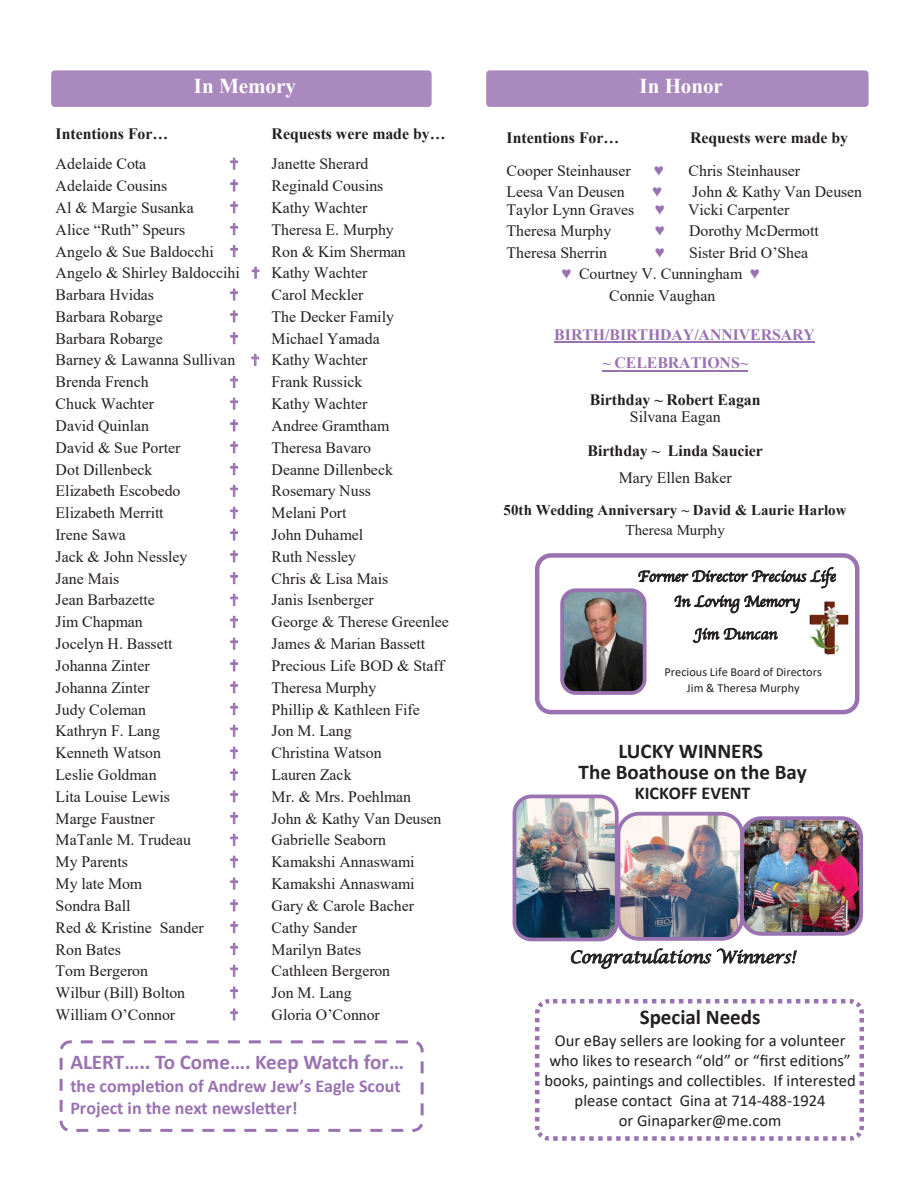
<style>
.page{position:relative;width:918px;height:1188px;background:#fff}
.page>*{position:absolute;margin:0;border:0;box-sizing:border-box;transform-origin:0 0}
.t1{font:700 21px "Calibri";color:#231f20}
.t2{font:700 21px "Calibri";color:#9a72b2}
.t3{font:700 21px "Times New Roman";color:#fff}
.t4{font:700 18px/21.9px "Calibri";color:#9a72b2}
.t5{font:700 18px "Calibri";color:#231f20}
.t6{font:16.5px/20.1px "Calibri";color:#231f20;text-align:center}
.t7{font:italic 16.5px "Lucida Calligraphy";color:#231f20}
.t8{font:15.9px "Times New Roman";color:#231f20}
.t9{font:700 15.9px "Times New Roman";color:#231f20}
.t10{font:15.9px/25px "Apple Chancery";color:#231f20;text-align:center}
.t11{font:700 15.9px/28.7px "Times New Roman";letter-spacing:-.005em;color:#9a72b2}
.t12{font:15.9px "Times New Roman";color:#9a72b2}
.t13{font:700 15px "Times New Roman";color:#231f20}
.t14{font:15px "Times New Roman";color:#231f20}
.t15{font:12.3px/15.9px "Calibri";letter-spacing:.005em;color:#231f20;text-align:center}
.s1{color:#9a72b2}
</style>
<div class="page">
<div style="left:51px;top:70px;width:381px;height:37px;background:#aa89bf;border-radius:4px"></div>
<div style="left:486px;top:70px;width:383px;height:37px;background:#aa89bf;border-radius:4px"></div>
<hr style="left:554px;top:341px;width:261px;height:2px;background:#9a72b2">
<hr style="left:602px;top:370px;width:146px;height:2px;background:#9a72b2">
<svg style="left:535px;top:553px;width:325px;height:161px"></svg>
<img style="left:562px;top:590px;width:83px;height:103px">
<div style="left:560px;top:588px;width:87px;height:107px;border:4px solid #9a72b2;border-radius:14px"></div>
<img style="left:807px;top:600px;width:44px;height:56px">
<svg style="left:535px;top:999px;width:329px;height:142px"></svg>
<img style="left:514px;top:796px;width:100px;height:142px">
<div style="left:513px;top:795px;width:106px;height:146px;border:4px solid #9a72b2;border-radius:17px"></div>
<img style="left:619px;top:817px;width:120px;height:119px">
<div style="left:617px;top:812px;width:127px;height:129px;border:4px solid #9a72b2;border-radius:21px"></div>
<img style="left:742px;top:821px;width:116px;height:110px">
<div style="left:740px;top:816px;width:123px;height:120px;border:4px solid #9a72b2;border-radius:19px"></div>
<div style="left:60px;top:1040px;width:364px;height:92px;border:3px dashed #9a72b2;border-radius:9px"></div>
<h1 class="t3" style="left:194px;top:71px;width:104px">In Memory</h1>
<p class="t9" style="left:56px;top:122px;width:114px">Intentions For…</p>
<p class="t9" style="left:272px;top:122px;width:175px">Requests were made by…</p>
<p class="t8" style="left:56px;top:153px;width:92px">Adelaide Cota</p>
<p class="t8" style="left:272px;top:153px;width:98px">Janette Sherard</p>
<p class="t8" style="left:56px;top:174px;width:113px">Adelaide Cousins</p>
<p class="t8" style="left:272px;top:174px;width:113px">Reginald Cousins</p>
<p class="t8" style="left:56px;top:196px;width:140px">Al &amp; Margie Susanka</p>
<p class="t8" style="left:272px;top:196px;width:97px">Kathy Wachter</p>
<p class="t8" style="left:56px;top:218px;width:131px">Alice “Ruth” Speurs</p>
<p class="t8" style="left:272px;top:218px;width:124px">Theresa E. Murphy</p>
<p class="t8" style="left:56px;top:240px;width:160px">Angelo &amp; Sue Baldocchi</p>
<p class="t8" style="left:272px;top:240px;width:136px">Ron &amp; Kim Sherman</p>
<p class="t8" style="left:56px;top:262px;width:186px">Angelo &amp; Shirley Baldoccihi</p>
<p class="t8" style="left:272px;top:262px;width:97px">Kathy Wachter</p>
<p class="t8" style="left:56px;top:284px;width:100px">Barbara Hvidas</p>
<p class="t8" style="left:272px;top:284px;width:93px">Carol Meckler</p>
<p class="t8" style="left:56px;top:305px;width:109px">Barbara Robarge</p>
<p class="t8" style="left:272px;top:305px;width:124px">The Decker Family</p>
<p class="t8" style="left:56px;top:327px;width:109px">Barbara Robarge</p>
<p class="t8" style="left:272px;top:327px;width:110px">Michael Yamada</p>
<p class="t8" style="left:56px;top:349px;width:181px">Barney &amp; Lawanna Sullivan</p>
<p class="t8" style="left:272px;top:349px;width:97px">Kathy Wachter</p>
<p class="t8" style="left:56px;top:371px;width:95px">Brenda French</p>
<p class="t8" style="left:272px;top:371px;width:92px">Frank Russick</p>
<p class="t8" style="left:56px;top:393px;width:100px">Chuck Wachter</p>
<p class="t8" style="left:272px;top:393px;width:97px">Kathy Wachter</p>
<p class="t8" style="left:56px;top:414px;width:95px">David Quinlan</p>
<p class="t8" style="left:272px;top:414px;width:119px">Andree Gramtham</p>
<p class="t8" style="left:56px;top:436px;width:126px">David &amp; Sue Porter</p>
<p class="t8" style="left:272px;top:436px;width:101px">Theresa Bavaro</p>
<p class="t8" style="left:56px;top:458px;width:98px">Dot Dillenbeck</p>
<p class="t8" style="left:272px;top:458px;width:123px">Deanne Dillenbeck</p>
<p class="t8" style="left:56px;top:480px;width:126px">Elizabeth Escobedo</p>
<p class="t8" style="left:272px;top:480px;width:101px">Rosemary Nuss</p>
<p class="t8" style="left:56px;top:502px;width:110px">Elizabeth Merritt</p>
<p class="t8" style="left:272px;top:502px;width:76px">Melani Port</p>
<p class="t8" style="left:56px;top:524px;width:72px">Irene Sawa</p>
<p class="t8" style="left:272px;top:524px;width:93px">John Duhamel</p>
<p class="t8" style="left:56px;top:545px;width:133px">Jack &amp; John Nessley</p>
<p class="t8" style="left:272px;top:545px;width:86px">Ruth Nessley</p>
<p class="t8" style="left:56px;top:567px;width:65px">Jane Mais</p>
<p class="t8" style="left:272px;top:567px;width:118px">Chris &amp; Lisa Mais</p>
<p class="t8" style="left:56px;top:589px;width:101px">Jean Barbazette</p>
<p class="t8" style="left:272px;top:589px;width:104px">Janis Isenberger</p>
<p class="t8" style="left:56px;top:611px;width:89px">Jim Chapman</p>
<p class="t8" style="left:272px;top:611px;width:179px">George &amp; Therese Greenlee</p>
<p class="t8" style="left:56px;top:633px;width:118px">Jocelyn H. Bassett</p>
<p class="t8" style="left:272px;top:633px;width:155px">James &amp; Marian Bassett</p>
<p class="t8" style="left:56px;top:654px;width:96px">Johanna Zinter</p>
<p class="t8" style="left:272px;top:654px;width:174px">Precious Life BOD &amp; Staff</p>
<p class="t8" style="left:56px;top:676px;width:96px">Johanna Zinter</p>
<p class="t8" style="left:272px;top:676px;width:106px">Theresa Murphy</p>
<p class="t8" style="left:56px;top:698px;width:92px">Judy Coleman</p>
<p class="t8" style="left:272px;top:698px;width:150px">Phillip &amp; Kathleen Fife</p>
<p class="t8" style="left:56px;top:720px;width:106px">Kathryn F. Lang</p>
<p class="t8" style="left:272px;top:720px;width:82px">Jon M. Lang</p>
<p class="t8" style="left:56px;top:742px;width:107px">Kenneth Watson</p>
<p class="t8" style="left:272px;top:742px;width:112px">Christina Watson</p>
<p class="t8" style="left:56px;top:764px;width:102px">Leslie Goldman</p>
<p class="t8" style="left:272px;top:764px;width:81px">Lauren Zack</p>
<p class="t8" style="left:56px;top:785px;width:116px">Lita Louise Lewis</p>
<p class="t8" style="left:272px;top:785px;width:141px">Mr. &amp; Mrs. Poehlman</p>
<p class="t8" style="left:56px;top:807px;width:101px">Marge Faustner</p>
<p class="t8" style="left:272px;top:807px;width:171px">John &amp; Kathy Van Deusen</p>
<p class="t8" style="left:56px;top:829px;width:137px">MaTanle M. Trudeau</p>
<p class="t8" style="left:272px;top:829px;width:116px">Gabrielle Seaborn</p>
<p class="t8" style="left:56px;top:851px;width:74px">My Parents</p>
<p class="t8" style="left:272px;top:851px;width:145px">Kamakshi Annaswami</p>
<p class="t8" style="left:56px;top:873px;width:88px">My late Mom</p>
<p class="t8" style="left:272px;top:873px;width:144px">Kamakshi Annaswami</p>
<p class="t8" style="left:56px;top:894px;width:76px">Sondra Ball</p>
<p class="t8" style="left:272px;top:894px;width:144px">Gary &amp; Carole Bacher</p>
<p class="t8" style="left:56px;top:916px;width:150px">Red &amp; Kristine Sander</p>
<p class="t8" style="left:272px;top:916px;width:87px">Cathy Sander</p>
<p class="t8" style="left:56px;top:938px;width:67px">Ron Bates</p>
<p class="t8" style="left:272px;top:938px;width:91px">Marilyn Bates</p>
<p class="t8" style="left:56px;top:960px;width:94px">Tom Bergeron</p>
<p class="t8" style="left:272px;top:960px;width:120px">Cathleen Bergeron</p>
<p class="t8" style="left:56px;top:982px;width:131px">Wilbur (Bill) Bolton</p>
<p class="t8" style="left:272px;top:982px;width:82px">Jon M. Lang</p>
<p class="t8" style="left:56px;top:1003px;width:121px">William O’Connor</p>
<p class="t8" style="left:272px;top:1003px;width:110px">Gloria O’Connor</p>
<h1 class="t2" style="left:70px;top:1047px;width:335px">ALERT….. To Come…. Keep Watch for…</h1>
<p class="t4" style="left:70px;top:1075px;width:332px">the completion of Andrew Jew’s Eagle Scout<br>Project in the next newsletter!</p>
<h1 class="t3" style="left:639px;top:71px;width:85px">In Honor</h1>
<p class="t9" style="left:507px;top:127px;width:114px">Intentions For…</p>
<p class="t9" style="left:690px;top:127px;width:160px">Requests were made by</p>
<p class="t8" style="left:507px;top:159px;width:126px">Cooper Steinhauser</p>
<p class="t12" style="left:654px;top:159px;width:11px">♥</p>
<p class="t8" style="left:688px;top:159px;width:113px">Chris Steinhauser</p>
<p class="t8" style="left:507px;top:180px;width:120px">Leesa Van Deusen</p>
<p class="t12" style="left:652px;top:180px;width:11px">♥</p>
<p class="t8" style="left:692px;top:180px;width:171px">John &amp; Kathy Van Deusen</p>
<p class="t8" style="left:507px;top:198px;width:129px">Taylor Lynn Graves</p>
<p class="t12" style="left:655px;top:198px;width:11px">♥</p>
<p class="t8" style="left:688px;top:198px;width:103px">Vicki Carpenter</p>
<p class="t8" style="left:507px;top:220px;width:106px">Theresa Murphy</p>
<p class="t12" style="left:655px;top:220px;width:11px">♥</p>
<p class="t8" style="left:689px;top:220px;width:131px">Dorothy McDermott</p>
<p class="t8" style="left:507px;top:241px;width:102px">Theresa Sherrin</p>
<p class="t12" style="left:655px;top:241px;width:11px">♥</p>
<p class="t8" style="left:689px;top:241px;width:121px">Sister Brid O’Shea</p>
<p class="t8" style="left:562px;top:263px;width:199px"><span class="s1">♥</span> Courtney V. Cunningham <span class="s1">♥</span></p>
<p class="t8" style="left:609px;top:284px;width:108px">Connie Vaughan</p>
<p class="t11" style="left:602px;top:320px;width:214px;text-indent:-48px">BIRTH/BIRTHDAY/ANNIVERSARY ~ CELEBRATIONS~</p>
<p class="t9" style="left:590px;top:389px;width:172px">Birthday ~ Robert Eagan</p>
<p class="t8" style="left:630px;top:405px;width:92px">Silvana Eagan</p>
<p class="t9" style="left:587px;top:440px;width:177px">Birthday ~ Linda Saucier</p>
<p class="t8" style="left:619px;top:466px;width:115px">Mary Ellen Baker</p>
<p class="t13" style="left:504px;top:499px;width:344px">50th Wedding Anniversary ~ David &amp; Laurie Harlow</p>
<p class="t14" style="left:625px;top:519px;width:101px">Theresa Murphy</p>
<p class="t10" style="left:638px;top:565px;width:199px">Former Director Precious Life<br>In Loving Memory</p>
<p class="t10" style="left:695px;top:622px;width:84px">Jim Duncan</p>
<p class="t15" style="left:665px;top:664px;width:159px">Precious Life Board of Directors<br>Jim &amp; Theresa Murphy</p>
<h1 class="t1" style="left:619px;top:736px;width:146px">LUCKY WINNERS</h1>
<h1 class="t1" style="left:579px;top:757px;width:230px">The Boathouse on the Bay</h1>
<p class="t5" style="left:635px;top:781px;width:117px">KICKOFF EVENT</p>
<p class="t7" style="left:569px;top:947px;width:227px">Congratulations Winners!</p>
<h1 class="t1" style="left:640px;top:1003px;width:122px">Special Needs</h1>
<p class="t6" style="left:544px;top:1030px;width:313px">Our eBay sellers are looking for a volunteer who likes to research “old” or “first editions” books, paintings and collectibles. If interested please contact Gina at 714-488-1924<br>or Ginaparker@me.com</p>
</div>
